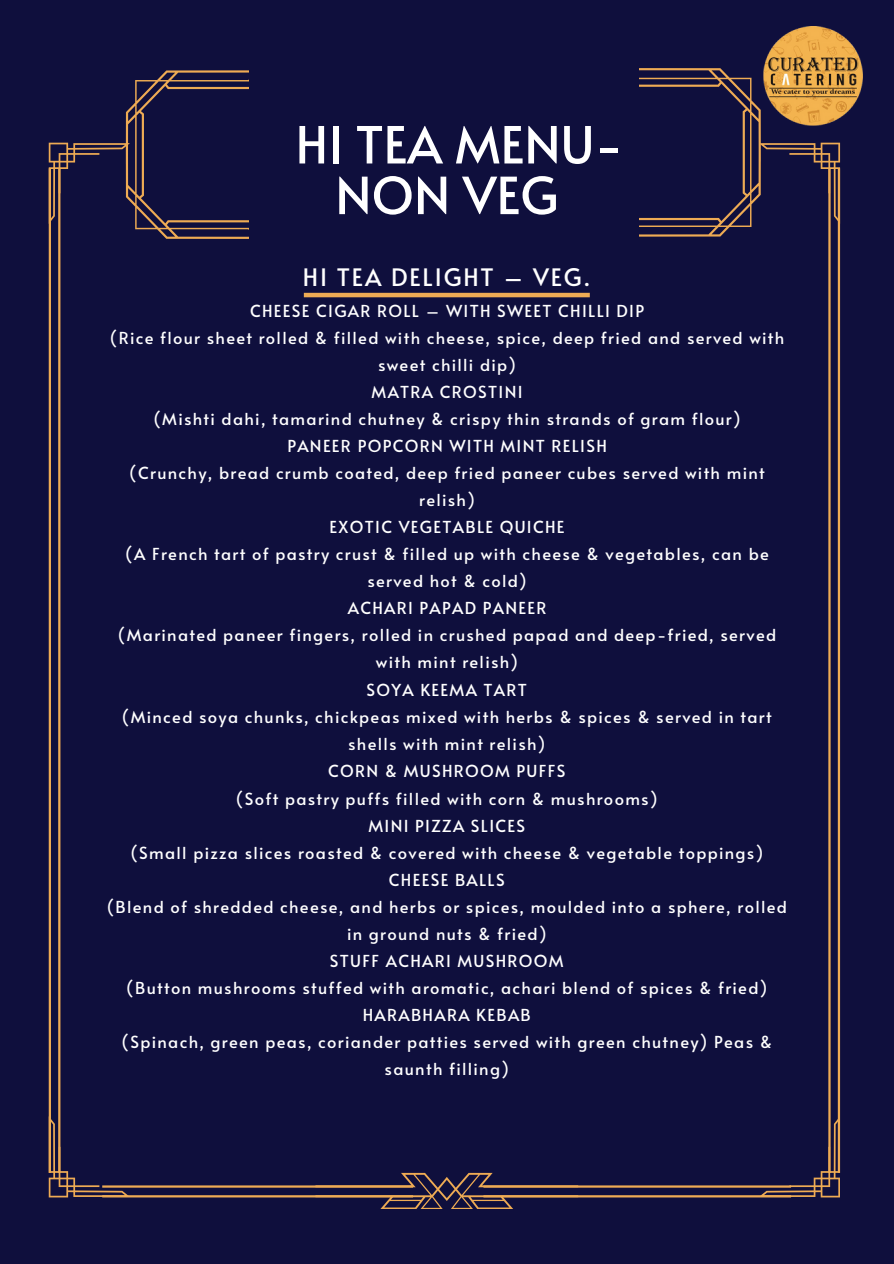
<style>
.page{position:relative;width:894px;height:1264px;background:#fff}
.page>*{position:absolute;margin:0;border:0;box-sizing:border-box;transform-origin:0 0}
.t1{font:51px/50.7px "Alata";color:#fff;text-align:center}
.t2{font:24px "Alata";letter-spacing:.08em;color:#fff}
.t3{font:16.5px/27px "Alata";letter-spacing:.08em;color:#fff;text-align:center}
</style>
<div class="page">
<div style="left:0;top:0;width:893px;height:1263px;background:#0f0f3d"></div>
<hr style="left:828px;top:168px;width:2px;height:1004px;background:#eeab54">
<hr style="left:102px;top:1185px;width:311px;height:2px;background:#eeab54">
<hr style="left:483px;top:1185px;width:307px;height:2px;background:#eeab54">
<hr style="left:102px;top:1195px;width:311px;height:2px;background:#eeab54">
<hr style="left:483px;top:1195px;width:307px;height:2px;background:#eeab54">
<hr style="left:837px;top:168px;width:2px;height:1004px;background:#eeab54">
<svg style="left:315px;top:1172px;width:263px;height:36px"></svg>
<svg style="left:639px;top:68px;width:200px;height:175px"></svg>
<svg style="left:758px;top:1116px;width:81px;height:81px"></svg>
<hr style="left:49px;top:168px;width:2px;height:1004px;background:#eeab54">
<hr style="left:58px;top:168px;width:2px;height:1004px;background:#eeab54">
<svg style="left:49px;top:1116px;width:81px;height:81px"></svg>
<svg style="left:49px;top:70px;width:199px;height:175px"></svg>
<img style="left:763px;top:26px;width:99px;height:99px">
<hr style="left:304px;top:293px;width:285px;height:4px;background:#eeab54">
<p class="t1" style="left:295px;top:117px;width:329px">HI TEA MENU-<br>NON VEG</p>
<h2 class="t2" style="left:303px;top:260px;width:289px">HI TEA DELIGHT – VEG.</h2>
<p class="t3" style="left:107px;top:296px;width:681px">CHEESE CIGAR ROLL – WITH SWEET CHILLI DIP<br>(Rice flour sheet rolled &amp; filled with cheese, spice, deep fried and served with sweet chilli dip)<br>MATRA CROSTINI<br>(Mishti dahi, tamarind chutney &amp; crispy thin strands of gram flour)<br>PANEER POPCORN WITH MINT RELISH<br>(Crunchy, bread crumb coated, deep fried paneer cubes served with mint relish)<br>EXOTIC VEGETABLE QUICHE<br>(A French tart of pastry crust &amp; filled up with cheese &amp; vegetables, can be served hot &amp; cold)<br>ACHARI PAPAD PANEER<br>(Marinated paneer fingers, rolled in crushed papad and deep-fried, served with mint relish)<br>SOYA KEEMA TART<br>(Minced soya chunks, chickpeas mixed with herbs &amp; spices &amp; served in tart shells with mint relish)<br>CORN &amp; MUSHROOM PUFFS<br>(Soft pastry puffs filled with corn &amp; mushrooms)<br>MINI PIZZA SLICES<br>(Small pizza slices roasted &amp; covered with cheese &amp; vegetable toppings)<br>CHEESE BALLS<br>(Blend of shredded cheese, and herbs or spices, moulded into a sphere, rolled in ground nuts &amp; fried)<br>STUFF ACHARI MUSHROOM<br>(Button mushrooms stuffed with aromatic, achari blend of spices &amp; fried)<br>HARABHARA KEBAB<br>(Spinach, green peas, coriander patties served with green chutney) Peas &amp; saunth filling)</p>
</div>
